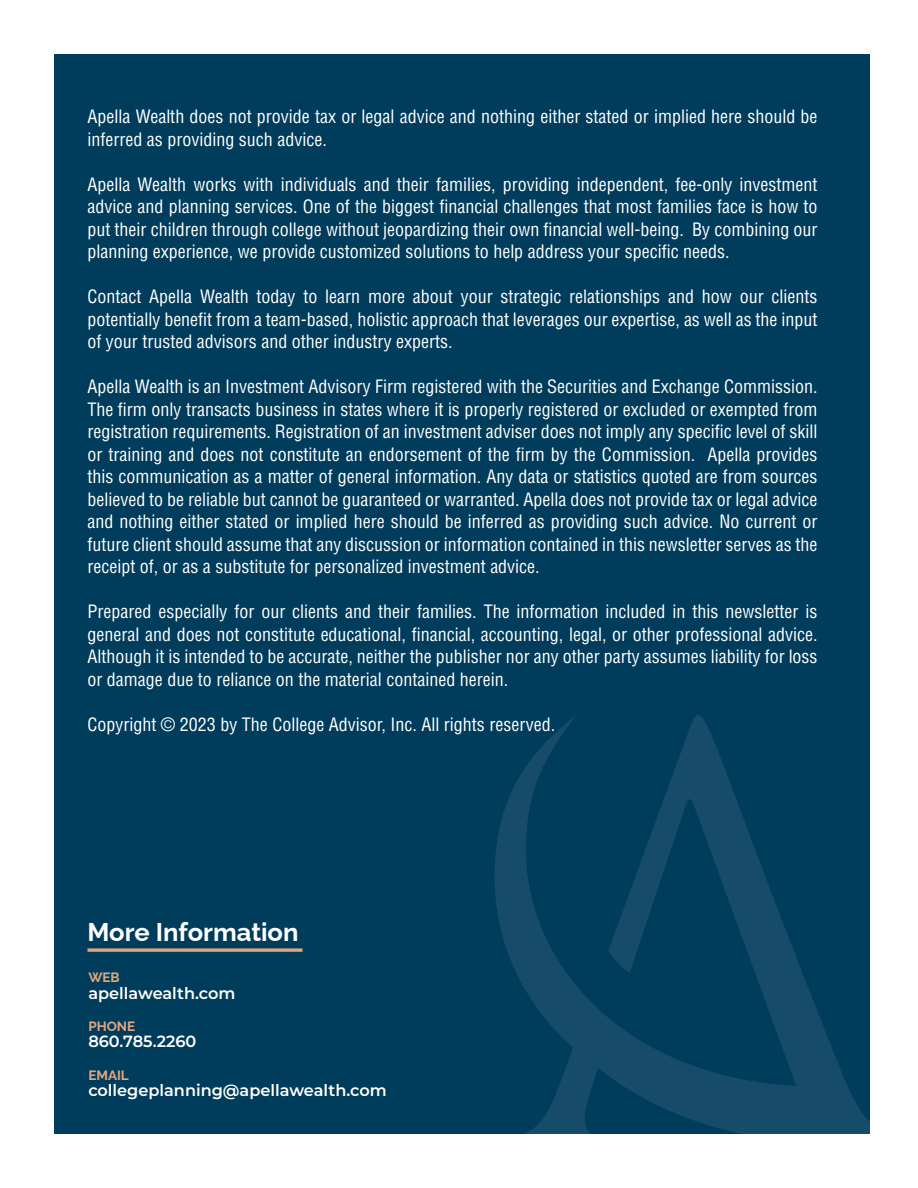
<style>
.page{position:relative;width:918px;height:1188px;background:#fff}
.page>*{position:absolute;margin:0;border:0;box-sizing:border-box;transform-origin:0 0}
.t1{font:700 25.65px "Raleway";color:#fff}
.t2{font:condensed 18px/22.5px "Helvetica LT Std";color:#fff;text-align:justify}
.t3{font:600 16.2px "Montserrat";color:#fff}
.t4{font:700 13.5px "Raleway";color:#e4a67f}
</style>
<div class="page">
<div style="left:54px;top:54px;width:815px;height:1080px;background:#003c5b"></div>
<svg style="left:494px;top:703px;width:376px;height:431px"></svg>
<svg style="left:87px;top:948px;width:216px;height:4px"></svg>
<p class="t2" style="left:87px;top:105px;width:732px">Apella Wealth does not provide tax or legal advice and nothing either stated or implied here should be inferred as providing such advice.</p>
<p class="t2" style="left:87px;top:173px;width:732px">Apella Wealth works with individuals and their families, providing independent, fee-only investment advice and planning services. One of the biggest financial challenges that most families face is how to put their children through college without jeopardizing their own financial well-being. By combining our planning experience, we provide customized solutions to help address your specific needs.</p>
<p class="t2" style="left:87px;top:285px;width:732px">Contact Apella Wealth today to learn more about your strategic relationships and how our clients potentially benefit from a team-based, holistic approach that leverages our expertise, as well as the input of your trusted advisors and other industry experts.</p>
<p class="t2" style="left:87px;top:375px;width:732px">Apella Wealth is an Investment Advisory Firm registered with the Securities and Exchange Commission.<br>The firm only transacts business in states where it is properly registered or excluded or exempted from registration requirements. Registration of an investment adviser does not imply any specific level of skill or training and does not constitute an endorsement of the firm by the Commission. Apella provides this communication as a matter of general information. Any data or statistics quoted are from sources believed to be reliable but cannot be guaranteed or warranted. Apella does not provide tax or legal advice and nothing either stated or implied here should be inferred as providing such advice. No current or future client should assume that any discussion or information contained in this newsletter serves as the receipt of, or as a substitute for personalized investment advice.</p>
<p class="t2" style="left:87px;top:600px;width:732px">Prepared especially for our clients and their families. The information included in this newsletter is general and does not constitute educational, financial, accounting, legal, or other professional advice.<br>Although it is intended to be accurate, neither the publisher nor any other party assumes liability for loss or damage due to reliance on the material contained herein.</p>
<p class="t2" style="left:87px;top:713px;width:469px">Copyright © 2023 by The College Advisor, Inc. All rights reserved.</p>
<h1 class="t1" style="left:87px;top:912px;width:213px">More Information</h1>
<p class="t4" style="left:88px;top:967px;width:33px">WEB</p>
<p class="t3" style="left:88px;top:982px;width:149px">apellawealth.com</p>
<p class="t4" style="left:88px;top:1016px;width:48px">PHONE</p>
<p class="t3" style="left:88px;top:1031px;width:110px">860.785.2260</p>
<p class="t4" style="left:88px;top:1064px;width:42px">EMAIL</p>
<p class="t3" style="left:88px;top:1079px;width:300px">collegeplanning@apellawealth.com</p>
</div>
